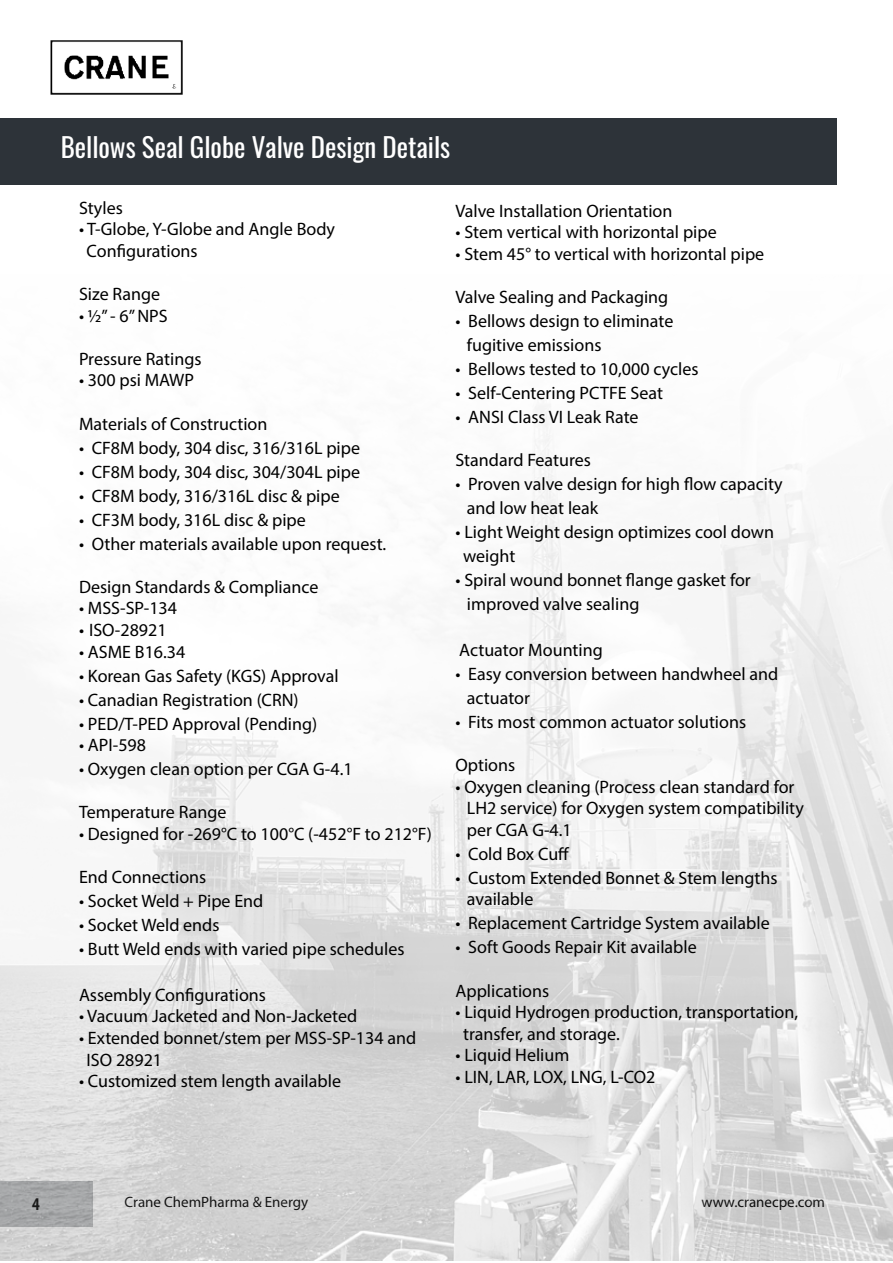
<style>
.page{position:relative;width:893px;height:1263px;background:#fff}
.page>*{position:absolute;margin:0;border:0;box-sizing:border-box;transform-origin:0 0}
.t1{font:27px "Oswald";color:#fff}
.t2{font:18px/21.6px "Myriad Pro";color:#000}
.t3{font:700 condensed 18px "Myriad Pro";color:#000}
.t4{font:15px "Myriad Pro";color:#000}
</style>
<div class="page">
<div style="left:0;top:118px;width:836px;height:66px;background:#2d3339"></div>
<img style="left:50px;top:40px;width:133px;height:55px">
<img style="left:0;top:406px;width:893px;height:855px">
<h1 class="t1" style="left:61px;top:123px;width:391px">Bellows Seal Globe Valve Design Details</h1>
<p class="t2" style="left:79px;top:196px;width:45px">Styles</p>
<p class="t2" style="left:87px;top:218px;width:250px;text-indent:-8px">• T-Globe, Y-Globe and Angle Body<br>Configurations</p>
<p class="t2" style="left:79px;top:283px;width:83px">Size Range</p>
<p class="t2" style="left:79px;top:304px;width:90px">• ½” - 6” NPS</p>
<p class="t2" style="left:79px;top:348px;width:124px">Pressure Ratings</p>
<p class="t2" style="left:79px;top:369px;width:116px">• 300 psi MAWP</p>
<p class="t2" style="left:79px;top:412px;width:190px">Materials of Construction</p>
<p class="t2" style="left:79px;top:436px;width:283px">• CF8M body, 304 disc, 316/316L pipe</p>
<p class="t2" style="left:79px;top:460px;width:283px">• CF8M body, 304 disc, 304/304L pipe</p>
<p class="t2" style="left:79px;top:484px;width:262px">• CF8M body, 316/316L disc &amp; pipe</p>
<p class="t2" style="left:79px;top:508px;width:228px">• CF3M body, 316L disc &amp; pipe</p>
<p class="t2" style="left:79px;top:532px;width:309px">• Other materials available upon request.</p>
<p class="t2" style="left:79px;top:576px;width:241px">Design Standards &amp; Compliance</p>
<p class="t2" style="left:79px;top:597px;width:100px">• MSS-SP-134</p>
<p class="t2" style="left:79px;top:619px;width:89px">• ISO-28921</p>
<p class="t2" style="left:79px;top:640px;width:108px">• ASME B16.34</p>
<p class="t2" style="left:79px;top:664px;width:261px">• Korean Gas Safety (KGS) Approval</p>
<p class="t2" style="left:79px;top:688px;width:221px">• Canadian Registration (CRN)</p>
<p class="t2" style="left:79px;top:712px;width:240px">• PED/T-PED Approval (Pending)</p>
<p class="t2" style="left:79px;top:734px;width:69px">• API-598</p>
<p class="t2" style="left:79px;top:758px;width:275px">• Oxygen clean option per CGA G-4.1</p>
<p class="t2" style="left:79px;top:801px;width:149px">Temperature Range</p>
<p class="t2" style="left:79px;top:823px;width:354px">• Designed for -269°C to 100°C (-452°F to 212°F)</p>
<p class="t2" style="left:79px;top:866px;width:129px">End Connections</p>
<p class="t2" style="left:79px;top:890px;width:186px">• Socket Weld + Pipe End</p>
<p class="t2" style="left:79px;top:914px;width:142px">• Socket Weld ends</p>
<p class="t2" style="left:79px;top:938px;width:327px">• Butt Weld ends with varied pipe schedules</p>
<p class="t2" style="left:79px;top:984px;width:189px">Assembly Configurations</p>
<p class="t2" style="left:79px;top:1005px;width:280px">• Vacuum Jacketed and Non-Jacketed</p>
<p class="t2" style="left:87px;top:1027px;width:331px;text-indent:-8px">• Extended bonnet/stem per MSS-SP-134 and<br>ISO 28921</p>
<p class="t2" style="left:79px;top:1070px;width:264px">• Customized stem length available</p>
<p class="t2" style="left:455px;top:199px;width:218px">Valve Installation Orientation</p>
<p class="t2" style="left:455px;top:221px;width:263px">• Stem vertical with horizontal pipe</p>
<p class="t2" style="left:455px;top:243px;width:310px">• Stem 45° to vertical with horizontal pipe</p>
<p class="t2" style="left:455px;top:286px;width:214px">Valve Sealing and Packaging</p>
<p class="t2" style="left:467px;top:309px;width:208px;line-height:24px;text-indent:-11px">• Bellows design to eliminate fugitive emissions</p>
<p class="t2" style="left:455px;top:358px;width:245px">• Bellows tested to 10,000 cycles</p>
<p class="t2" style="left:455px;top:382px;width:209px">• Self-Centering PCTFE Seat</p>
<p class="t2" style="left:455px;top:406px;width:185px">• ANSI Class VI Leak Rate</p>
<p class="t2" style="left:455px;top:449px;width:137px">Standard Features</p>
<p class="t2" style="left:467px;top:472px;width:317px;line-height:24px;text-indent:-11px">• Proven valve design for high flow capacity and low heat leak</p>
<p class="t2" style="left:463px;top:520px;width:312px;line-height:24px;text-indent:-8px">• Light Weight design optimizes cool down weight</p>
<p class="t2" style="left:467px;top:568px;width:285px;line-height:24px;text-indent:-11px">• Spiral wound bonnet flange gasket for improved valve sealing</p>
<p class="t2" style="left:459px;top:639px;width:145px">Actuator Mounting</p>
<p class="t2" style="left:467px;top:661px;width:313px;line-height:24px;text-indent:-11px">• Easy conversion between handwheel and actuator</p>
<p class="t2" style="left:455px;top:711px;width:292px">• Fits most common actuator solutions</p>
<p class="t2" style="left:455px;top:754px;width:61px">Options</p>
<p class="t2" style="left:467px;top:775px;width:338px;text-indent:-11px">• Oxygen cleaning (Process clean standard for<br>LH2 service) for Oxygen system compatibility per CGA G-4.1</p>
<p class="t2" style="left:455px;top:843px;width:115px">• Cold Box Cuff</p>
<p class="t2" style="left:467px;top:867px;width:312px;text-indent:-11px">• Custom Extended Bonnet &amp; Stem lengths available</p>
<p class="t2" style="left:455px;top:912px;width:316px">• Replacement Cartridge System available</p>
<p class="t2" style="left:455px;top:936px;width:243px">• Soft Goods Repair Kit available</p>
<p class="t2" style="left:455px;top:979px;width:95px">Applications</p>
<p class="t2" style="left:463px;top:1001px;width:337px;text-indent:-8px">• Liquid Hydrogen production, transportation, transfer, and storage.</p>
<p class="t2" style="left:455px;top:1044px;width:115px">• Liquid Helium</p>
<p class="t2" style="left:455px;top:1066px;width:202px">• LIN, LAR, LOX, LNG, L-CO2</p>
<p class="t3" style="left:32px;top:1193px;width:9px">4</p>
<p class="t4" style="left:125px;top:1192px;width:185px">Crane ChemPharma &amp; Energy</p>
<p class="t4" style="left:701px;top:1192px;width:125px">www.cranecpe.com</p>
</div>
